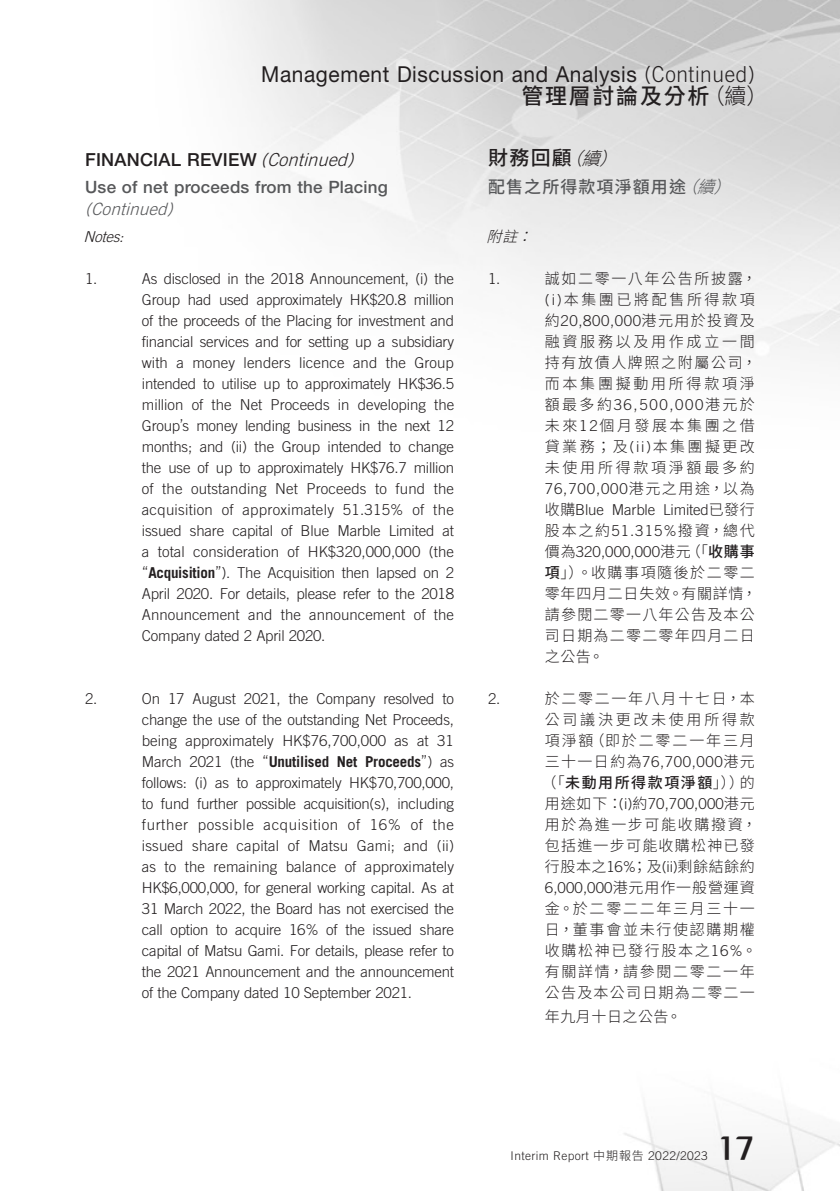
<style>
.page{position:relative;width:840px;height:1191px;background:#fff}
.page>*{position:absolute;margin:0;border:0;box-sizing:border-box;transform-origin:0 0}
.t1{font:35px "Tensentype Rui Hei GB18030 W3";color:#231f20}
.t2{font:22px "Helvetica Neue LT Std";letter-spacing:.03em;color:#231f20;scale:.95 1}
.t3{font:500 22px "Source Han Sans TC";letter-spacing:.08em;color:#231f20}
.Heading_1{font:500 20px "Source Han Sans TC";color:#231f20}
.Heading_1-2{font:500 18px "Helvetica Neue LT Std";letter-spacing:.015em;color:#231f20}
.Heading_2{font:500 17px/22px "Helvetica Neue LT Std";letter-spacing:.015em;color:#57585a}
.C_Heading_2{font:500 17px "Source Han Sans TC";letter-spacing:.065em;color:#57585a}
.Notes{font:300 15px/21px "Trade Gothic LT Std";letter-spacing:-.015em;color:#231f20;text-align:justify}
.C_Notes{font:300 15px/21px "Source Han Sans TC";letter-spacing:.11em;color:#231f20}
.C_Notes-2{font:300 15px "Source Han Sans TC";letter-spacing:.035em;color:#231f20}
.Notes-2{font:italic 300 15px "Trade Gothic LT Std";color:#231f20}
.C_Notes-3{font:300 15px "Trade Gothic LT Std";color:#231f20}
.C_Notes-4{font:italic 300 15px "Source Han Sans TC";color:#231f20}
.t4{font:300 12px "Trade Gothic LT Std";letter-spacing:.03em;color:#231f20}
.s1{font-family:"Trade Gothic LT Std";font-weight:300}
.s2{font-weight:300}
.s3{font-family:"Trade Gothic LT Std";font-weight:300;font-style:italic}
.s4{font-weight:700}
.s5{font-weight:300;font-style:italic;font-size:18px}
.s6{font-weight:300;font-style:italic}
.s7{font-family:"Trade Gothic LT Std"}
.s8{font-weight:500}
.s9{font-family:"Source Han Sans TC"}
</style>
<div class="page">
<img style="left:221px;top:0;width:618px;height:1191px">
<h2 class="t2" style="left:261px;top:61px;width:521px">Management Discussion and Analysis <span class="s1">(Continued)</span></h2>
<h2 class="t3" style="left:521px;top:83px;width:248px">管理層討論及分析<span class="s2">（續）</span></h2>
<p class="Heading_1-2" style="left:85px;top:148px;width:275px">FINANCIAL REVIEW <span class="s3">(Continued)</span></p>
<p class="Heading_2" style="left:85px;top:176px;width:304px">Use of net proceeds from the Placing <span class="s3">(Continued)</span></p>
<p class="Notes-2" style="left:84px;top:228px;width:46px">Notes:</p>
<p class="Notes" style="left:85px;top:268px;width:14px">1.</p>
<p class="Notes" style="left:142px;top:268px;width:314px">As disclosed in the 2018 Announcement, (i) the Group had used approximately HK$20.8 million of the proceeds of the Placing for investment and financial services and for setting up a subsidiary with a money lenders licence and the Group intended to utilise up to approximately HK$36.5 million of the Net Proceeds in developing the Group’s money lending business in the next 12 months; and (ii) the Group intended to change the use of up to approximately HK$76.7 million of the outstanding Net Proceeds to fund the acquisition of approximately 51.315% of the issued share capital of Blue Marble Limited at a total consideration of HK$320,000,000 (the “<span class="s4">Acquisition</span>”). The Acquisition then lapsed on 2<br>April 2020. For details, please refer to the 2018<br>Announcement and the announcement of the Company dated 2 April 2020.</p>
<p class="Notes" style="left:85px;top:688px;width:14px">2.</p>
<p class="Notes" style="left:142px;top:688px;width:313px">On 17 August 2021, the Company resolved to change the use of the outstanding Net Proceeds, being approximately HK$76,700,000 as at 31<br>March 2021 (the “<span class="s4">Unutilised Net Proceeds</span>”) as follows: (i) as to approximately HK$70,700,000, to fund further possible acquisition(s), including further possible acquisition of 16% of the issued share capital of Matsu Gami; and (ii) as to the remaining balance of approximately HK$6,000,000, for general working capital. As at 31 March 2022, the Board has not exercised the call option to acquire 16% of the issued share capital of Matsu Gami. For details, please refer to the 2021 Announcement and the announcement of the Company dated 10 September 2021.</p>
<p class="Heading_1" style="left:488px;top:147px;width:145px">財務回顧<span class="s5">（續）</span></p>
<p class="C_Heading_2" style="left:488px;top:177px;width:257px">配售之所得款項淨額用途<span class="s6">（續）</span></p>
<p class="C_Notes-4" style="left:486px;top:228px;width:58px">附註：</p>
<p class="C_Notes-3" style="left:488px;top:269px;width:14px">1.</p>
<p class="C_Notes" style="left:544px;top:268px;width:213px">誠如二零一八年公告所披露，<span class="s7">(i)</span>本集團已將配售所得款項約<span class="s7">20,800,000</span>港元用於投資及融資服務以及用作成立一間持有放債人牌照之附屬公司，而本集團擬動用所得款項淨額最多約<span class="s7">36,500,000</span>港元於未來<span class="s7">12</span>個月發展本集團之借貸業務；及<span class="s7">(ii)</span>本集團擬更改未使用所得款項淨額最多約<br><span class="s7">76,700,000</span>港元之用途，以為收購<span class="s7">Blue Marble Limited</span>已發行股本之約<span class="s7">51.315%</span>撥資，總代價為<span class="s7">320,000,000</span>港元（「<span class="s8">收購事項</span>」）。收購事項隨後於二零二零年四月二日失效。有關詳情，請參閱二零一八年公告及本公司日期為二零二零年四月二日之公告。</p>
<p class="C_Notes-3" style="left:488px;top:689px;width:14px">2.</p>
<p class="C_Notes" style="left:541px;top:688px;width:216px">於二零二一年八月十七日，本公司議決更改未使用所得款項淨額（即於二零二一年三月三十一日約為<span class="s7">76,700,000</span>港元（「<span class="s8">未動用所得款項淨額</span>」））的用途如下：<span class="s7">(i)</span>約<span class="s7">70,700,000</span>港元用於為進一步可能收購撥資，包括進一步可能收購松神已發行股本之<span class="s7">16%</span>；及<span class="s7">(ii)</span>剩餘結餘約<br><span class="s7">6,000,000</span>港元用作一般營運資金。於二零二二年三月三十一日，董事會並未行使認購期權收購松神已發行股本之<span class="s7">16%</span>。有關詳情，請參閱二零二一年公告及本公司日期為二零二一</p>
<p class="C_Notes-2" style="left:544px;top:1008px;width:138px">年九月十日之公告。</p>
<p class="t4" style="left:510px;top:1148px;width:198px">Interim Report <span class="s9">中期報告</span> 2022/2023</p>
<h1 class="t1" style="left:719px;top:1124px;width:37px">17</h1>
</div>
